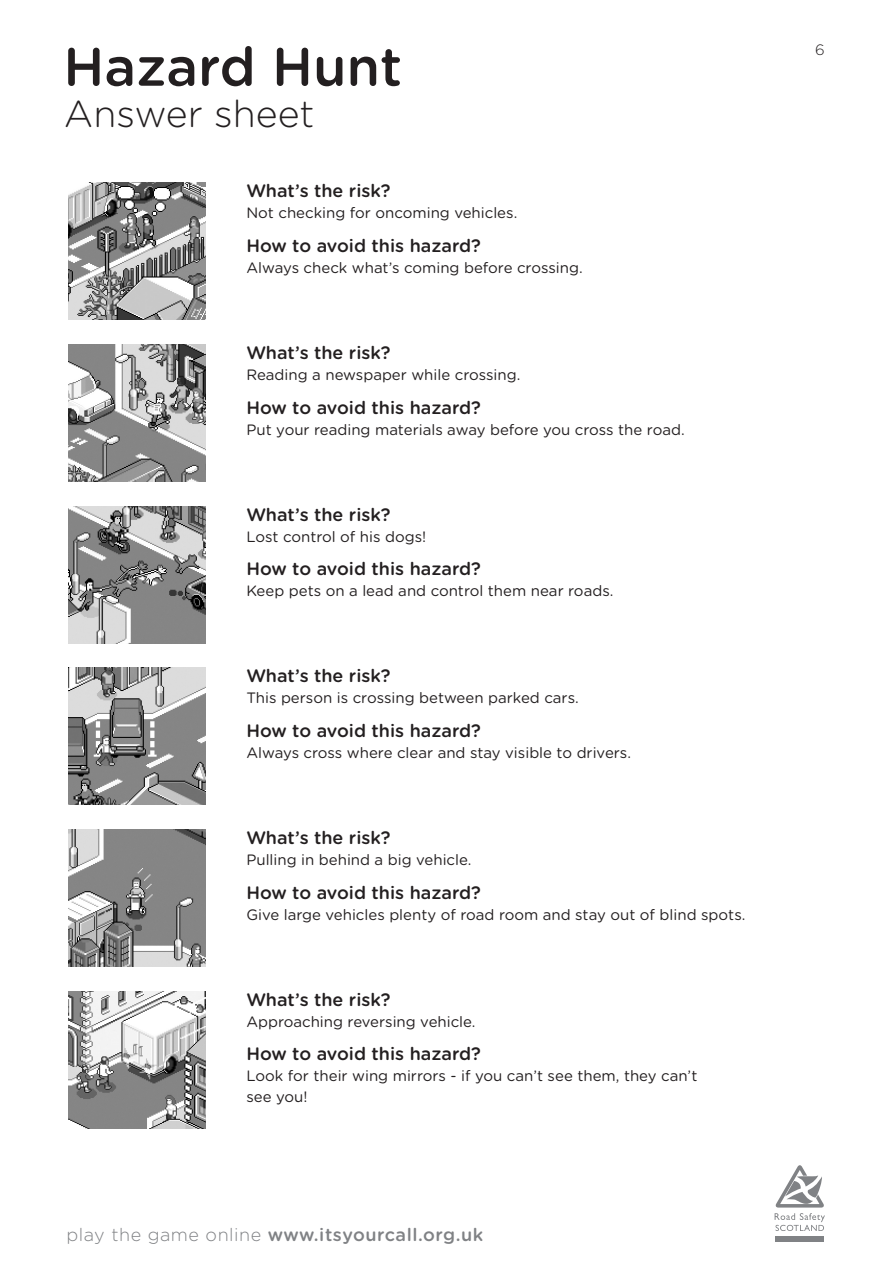
<style>
.page{position:relative;width:893px;height:1263px;background:#fff}
.page>*{position:absolute;margin:0;border:0;box-sizing:border-box;transform-origin:0 0}
.t1{font:500 54px "Gotham Rounded";color:#231f20}
.t2{font:300 37.5px "Gotham Rounded";color:#231f20}
.t3{font:500 18px "Gotham Rounded";color:#231f20}
.t4{font:500 18px "Gotham Rounded";letter-spacing:.03em;color:#808285}
.t5{font:15px/21px "Gotham Rounded";color:#231f20}
.t6{font:300 15px "Gotham Rounded";color:#231f20}
.s1{font-weight:300}
</style>
<div class="page">
<svg style="left:775px;top:1213px;width:50px;height:18px"></svg>
<hr style="left:775px;top:1236px;width:49px;height:1px;background:#808285">
<hr style="left:775px;top:1238px;width:49px;height:3px;background:#808285">
<svg style="left:775px;top:1165px;width:49px;height:42px"></svg>
<img style="left:68px;top:183px;width:137px;height:137px">
<img style="left:68px;top:344px;width:137px;height:138px">
<img style="left:68px;top:506px;width:137px;height:137px">
<img style="left:68px;top:668px;width:137px;height:137px">
<img style="left:68px;top:829px;width:137px;height:137px">
<img style="left:68px;top:991px;width:137px;height:137px">
<p class="t1" style="left:63px;top:28px;width:340px">Hazard Hunt</p>
<p class="t2" style="left:64px;top:88px;width:252px">Answer sheet</p>
<p class="t3" style="left:246px;top:178px;width:146px">What’s the risk?</p>
<p class="t5" style="left:246px;top:202px;width:272px">Not checking for oncoming vehicles.</p>
<p class="t3" style="left:246px;top:233px;width:236px">How to avoid this hazard?</p>
<p class="t5" style="left:246px;top:257px;width:338px">Always check what’s coming before crossing.</p>
<p class="t3" style="left:246px;top:340px;width:146px">What’s the risk?</p>
<p class="t5" style="left:246px;top:363px;width:276px">Reading a newspaper while crossing.</p>
<p class="t3" style="left:246px;top:394px;width:236px">How to avoid this hazard?</p>
<p class="t5" style="left:246px;top:418px;width:440px">Put your reading materials away before you cross the road.</p>
<p class="t3" style="left:246px;top:501px;width:146px">What’s the risk?</p>
<p class="t5" style="left:246px;top:525px;width:181px">Lost control of his dogs!</p>
<p class="t3" style="left:246px;top:556px;width:236px">How to avoid this hazard?</p>
<p class="t5" style="left:246px;top:580px;width:369px">Keep pets on a lead and control them near roads.</p>
<p class="t3" style="left:246px;top:663px;width:146px">What’s the risk?</p>
<p class="t5" style="left:246px;top:687px;width:334px">This person is crossing between parked cars.</p>
<p class="t3" style="left:246px;top:718px;width:236px">How to avoid this hazard?</p>
<p class="t5" style="left:246px;top:741px;width:386px">Always cross where clear and stay visible to drivers.</p>
<p class="t3" style="left:246px;top:825px;width:146px">What’s the risk?</p>
<p class="t5" style="left:246px;top:848px;width:227px">Pulling in behind a big vehicle.</p>
<p class="t3" style="left:246px;top:879px;width:236px">How to avoid this hazard?</p>
<p class="t5" style="left:246px;top:903px;width:501px">Give large vehicles plenty of road room and stay out of blind spots.</p>
<p class="t3" style="left:246px;top:986px;width:146px">What’s the risk?</p>
<p class="t5" style="left:246px;top:1010px;width:231px">Approaching reversing vehicle.</p>
<p class="t3" style="left:246px;top:1041px;width:236px">How to avoid this hazard?</p>
<p class="t5" style="left:246px;top:1065px;width:452px">Look for their wing mirrors - if you can’t see them, they can’t see you!</p>
<p class="t4" style="left:66px;top:1222px;width:418px"><span class="s1">play the game online</span> www.itsyourcall.org.uk</p>
<p class="t6" style="left:815px;top:39px;width:11px">6</p>
</div>
